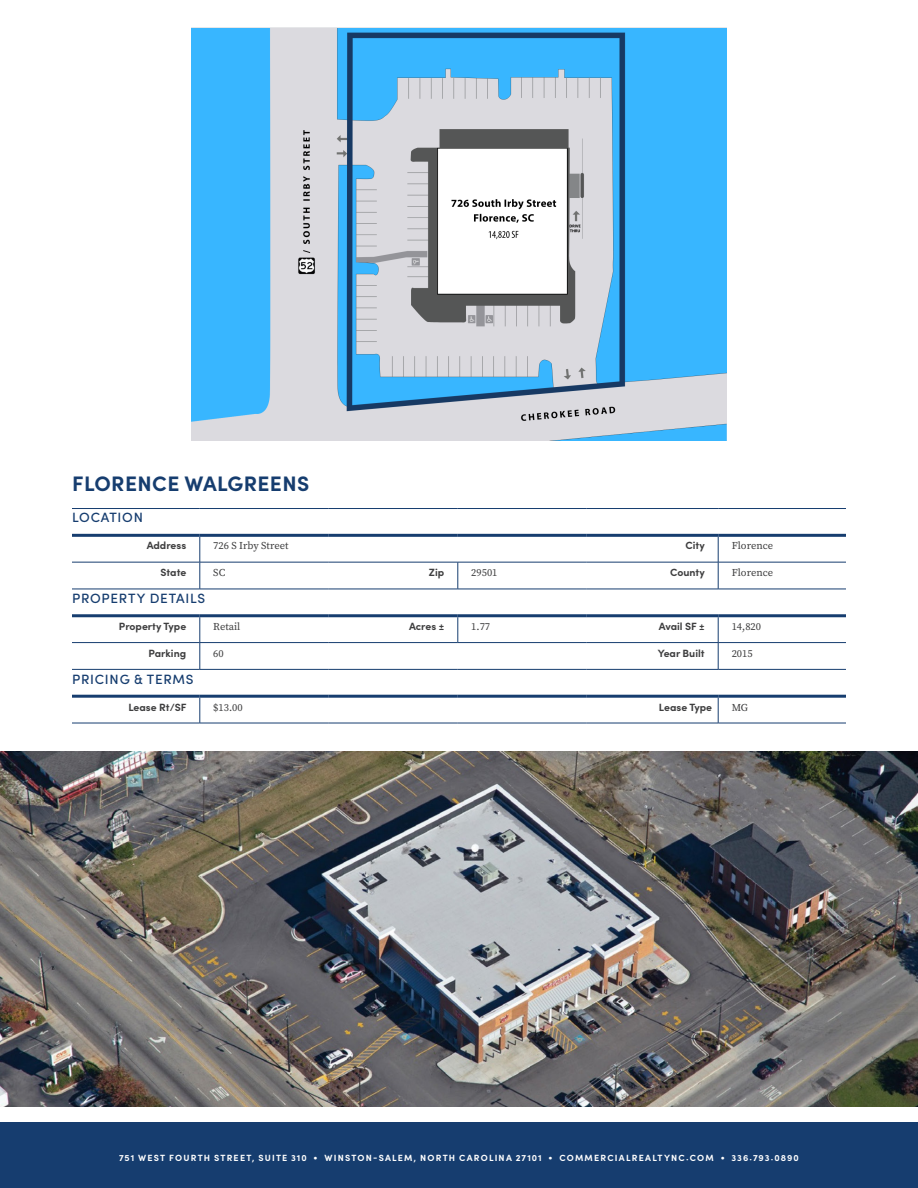
<style>
.page{position:relative;width:918px;height:1188px;background:#fff}
.page>*{position:absolute;margin:0;border:0;box-sizing:border-box;transform-origin:0 0}
.t1{font:700 21px "Sofia Pro";letter-spacing:.02em;color:#163d6f}
.t2{font:500 13.5px "Sofia Pro";letter-spacing:.055em;color:#163d6f}
.t3{font:700 10.5px "Sofia Pro";color:#3e3e3f}
.t4{font:10.5px "Source Serif Pro";color:#3e3e3f}
.t5{font:700 9px "Sofia Pro";letter-spacing:.135em;color:#fff}
</style>
<div class="page">
<img style="left:192px;top:28px;width:534px;height:413px">
<hr style="left:718px;top:562px;width:128px;height:1px;background:#163d6f">
<hr style="left:718px;top:642px;width:128px;height:1px;background:#163d6f">
<hr style="left:200px;top:723px;width:129px;height:1px;background:#163d6f">
<hr style="left:329px;top:723px;width:129px;height:1px;background:#163d6f">
<hr style="left:458px;top:723px;width:129px;height:1px;background:#163d6f">
<svg style="left:200px;top:698px;width:1px;height:25px"></svg>
<hr style="left:72px;top:723px;width:128px;height:1px;background:#163d6f">
<hr style="left:718px;top:669px;width:128px;height:1px;background:#163d6f">
<hr style="left:72px;top:695px;width:128px;height:3px;background:#163d6f">
<hr style="left:200px;top:695px;width:129px;height:3px;background:#163d6f">
<hr style="left:329px;top:695px;width:129px;height:3px;background:#163d6f">
<hr style="left:458px;top:695px;width:129px;height:3px;background:#163d6f">
<hr style="left:72px;top:669px;width:128px;height:1px;background:#163d6f">
<hr style="left:587px;top:669px;width:131px;height:1px;background:#163d6f">
<svg style="left:718px;top:617px;width:1px;height:52px"></svg>
<hr style="left:587px;top:642px;width:131px;height:1px;background:#163d6f">
<svg style="left:458px;top:617px;width:1px;height:25px"></svg>
<hr style="left:72px;top:642px;width:128px;height:1px;background:#163d6f">
<hr style="left:200px;top:589px;width:129px;height:1px;background:#163d6f">
<hr style="left:458px;top:589px;width:129px;height:1px;background:#163d6f">
<hr style="left:718px;top:589px;width:128px;height:1px;background:#163d6f">
<hr style="left:72px;top:614px;width:128px;height:3px;background:#163d6f">
<hr style="left:200px;top:614px;width:129px;height:3px;background:#163d6f">
<hr style="left:329px;top:614px;width:129px;height:3px;background:#163d6f">
<hr style="left:458px;top:614px;width:129px;height:3px;background:#163d6f">
<hr style="left:587px;top:614px;width:131px;height:3px;background:#163d6f">
<hr style="left:718px;top:614px;width:128px;height:3px;background:#163d6f">
<hr style="left:72px;top:589px;width:128px;height:1px;background:#163d6f">
<svg style="left:458px;top:563px;width:1px;height:26px"></svg>
<hr style="left:329px;top:589px;width:129px;height:1px;background:#163d6f">
<hr style="left:587px;top:589px;width:131px;height:1px;background:#163d6f">
<svg style="left:718px;top:537px;width:1px;height:52px"></svg>
<hr style="left:587px;top:562px;width:131px;height:1px;background:#163d6f">
<hr style="left:72px;top:562px;width:128px;height:1px;background:#163d6f">
<hr style="left:72px;top:534px;width:128px;height:3px;background:#163d6f">
<hr style="left:587px;top:534px;width:131px;height:3px;background:#163d6f">
<hr style="left:718px;top:534px;width:128px;height:3px;background:#163d6f">
<hr style="left:72px;top:508px;width:128px;height:1px;background:#163d6f">
<hr style="left:200px;top:508px;width:129px;height:1px;background:#163d6f">
<hr style="left:329px;top:508px;width:129px;height:1px;background:#163d6f">
<hr style="left:458px;top:508px;width:129px;height:1px;background:#163d6f">
<hr style="left:587px;top:508px;width:131px;height:1px;background:#163d6f">
<hr style="left:718px;top:508px;width:128px;height:1px;background:#163d6f">
<hr style="left:200px;top:534px;width:129px;height:3px;background:#163d6f">
<hr style="left:329px;top:534px;width:129px;height:3px;background:#163d6f">
<hr style="left:458px;top:534px;width:129px;height:3px;background:#163d6f">
<svg style="left:200px;top:537px;width:1px;height:52px"></svg>
<hr style="left:200px;top:562px;width:129px;height:1px;background:#163d6f">
<hr style="left:329px;top:562px;width:129px;height:1px;background:#163d6f">
<hr style="left:458px;top:562px;width:129px;height:1px;background:#163d6f">
<hr style="left:200px;top:642px;width:129px;height:1px;background:#163d6f">
<svg style="left:200px;top:617px;width:1px;height:52px"></svg>
<hr style="left:329px;top:642px;width:129px;height:1px;background:#163d6f">
<hr style="left:458px;top:642px;width:129px;height:1px;background:#163d6f">
<hr style="left:200px;top:669px;width:129px;height:1px;background:#163d6f">
<hr style="left:329px;top:669px;width:129px;height:1px;background:#163d6f">
<hr style="left:458px;top:669px;width:129px;height:1px;background:#163d6f">
<hr style="left:587px;top:695px;width:131px;height:3px;background:#163d6f">
<hr style="left:718px;top:695px;width:128px;height:3px;background:#163d6f">
<svg style="left:718px;top:698px;width:1px;height:25px"></svg>
<hr style="left:587px;top:723px;width:131px;height:1px;background:#163d6f">
<hr style="left:718px;top:723px;width:128px;height:1px;background:#163d6f">
<div style="left:0;top:1123px;width:918px;height:65px;background:#163d6f"></div>
<img style="left:0;top:752px;width:918px;height:355px">
<h1 class="t1" style="left:72px;top:467px;width:239px">FLORENCE WALGREENS</h1>
<h2 class="t2" style="left:72px;top:507px;width:72px">LOCATION</h2>
<p class="t3" style="left:147px;top:537px;width:41px">Address</p>
<p class="t4" style="left:213px;top:538px;width:77px">726 S Irby Street</p>
<p class="t3" style="left:686px;top:537px;width:21px">City</p>
<p class="t4" style="left:732px;top:538px;width:43px">Florence</p>
<p class="t3" style="left:161px;top:564px;width:27px">State</p>
<p class="t4" style="left:213px;top:565px;width:14px">SC</p>
<p class="t3" style="left:429px;top:564px;width:17px">Zip</p>
<p class="t4" style="left:471px;top:565px;width:28px">29501</p>
<p class="t3" style="left:670px;top:564px;width:36px">County</p>
<p class="t4" style="left:732px;top:565px;width:43px">Florence</p>
<h2 class="t2" style="left:72px;top:588px;width:135px">PROPERTY DETAILS</h2>
<p class="t3" style="left:119px;top:618px;width:69px">Property Type</p>
<p class="t4" style="left:213px;top:619px;width:29px">Retail</p>
<p class="t3" style="left:409px;top:618px;width:37px">Acres ±</p>
<p class="t4" style="left:471px;top:619px;width:20px">1.77</p>
<p class="t3" style="left:659px;top:618px;width:47px">Avail SF ±</p>
<p class="t4" style="left:732px;top:619px;width:31px">14,820</p>
<p class="t3" style="left:149px;top:645px;width:39px">Parking</p>
<p class="t4" style="left:213px;top:646px;width:12px">60</p>
<p class="t3" style="left:658px;top:645px;width:48px">Year Built</p>
<p class="t4" style="left:732px;top:646px;width:22px">2015</p>
<h2 class="t2" style="left:72px;top:669px;width:123px">PRICING &amp; TERMS</h2>
<p class="t3" style="left:128px;top:699px;width:60px">Lease Rt/SF</p>
<p class="t4" style="left:213px;top:700px;width:31px">$13.00</p>
<p class="t3" style="left:659px;top:699px;width:55px">Lease Type</p>
<p class="t4" style="left:732px;top:700px;width:18px">MG</p>
<p class="t5" style="left:119px;top:1151px;width:681px">751 WEST FOURTH STREET, SUITE 310 • WINSTON-SALEM, NORTH CAROLINA 27101 • COMMERCIALREALTYNC.COM • 336.793.0890</p>
</div>
